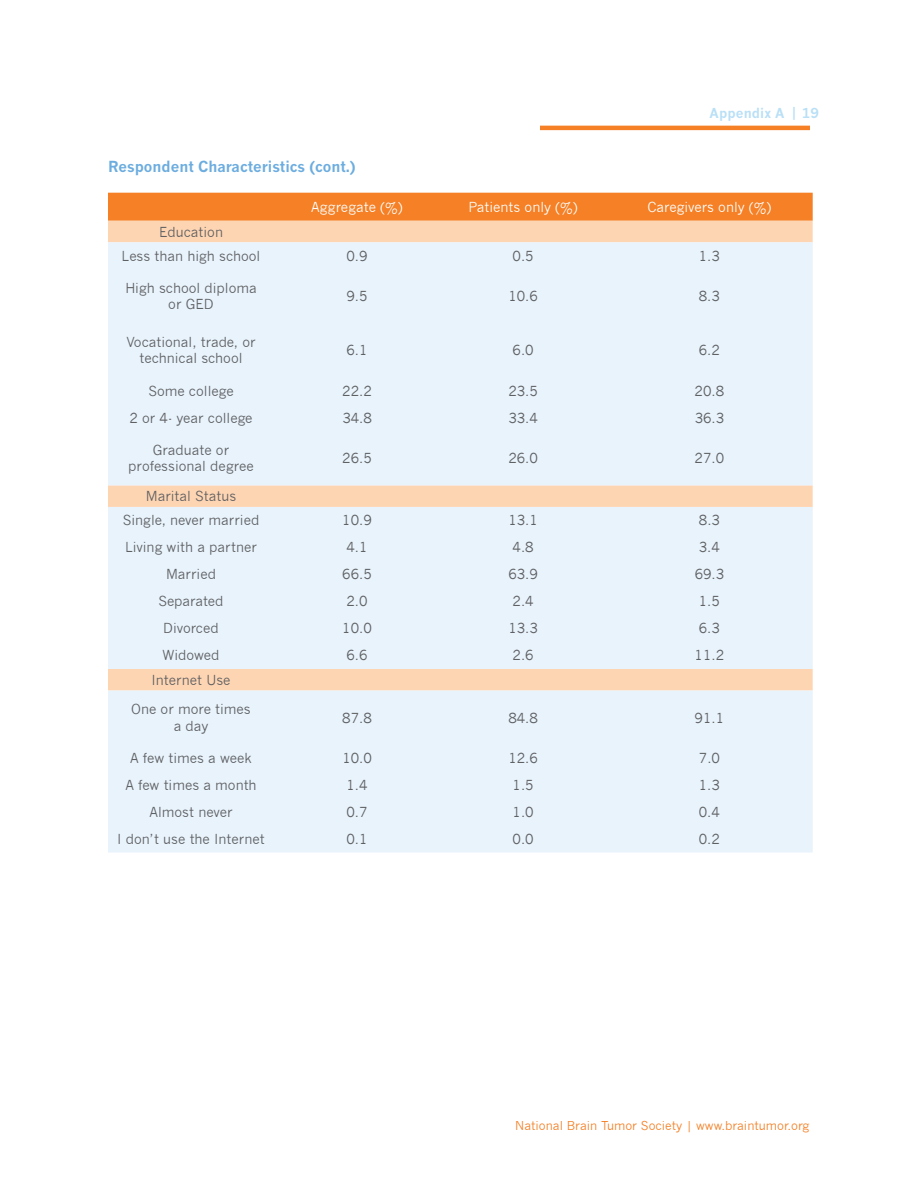
<style>
.page{position:relative;width:918px;height:1188px;background:#fff}
.page>*{position:absolute;margin:0;border:0;box-sizing:border-box;transform-origin:0 0}
.t1{font:700 15px "News Gothic MT Std";color:#6caddf}
.t2{font:13.5px/16.2px "News Gothic";color:#5f6062;text-align:center}
.t3{font:13.5px "News Gothic";color:#fff}
.t4{font:700 13.5px "News Gothic MT Std";letter-spacing:.01em;color:#b9e0f7}
.t5{font:12px "News Gothic";color:#f58025}
</style>
<div class="page">
<hr style="left:540px;top:126px;width:270px;height:4px;background:#f58025">
<div style="left:108px;top:193px;width:705px;height:28px;background:#f58025"></div>
<div style="left:108px;top:221px;width:705px;height:21px;background:#fed5b3"></div>
<svg style="left:108px;top:242px;width:705px;height:611px;background:#e9f0f6"></svg>
<p class="t1" style="left:108px;top:160px;width:249px">Respondent Characteristics (cont.)</p>
<p class="t4" style="left:710px;top:107px;width:111px">Appendix A | 19</p>
<p class="t2" style="left:122px;top:219px;width:140px;line-height:24.3px">Education<br>Less than high school</p>
<p class="t3" style="left:311px;top:198px;width:93px">Aggregate (%)</p>
<p class="t3" style="left:468px;top:198px;width:111px">Patients only (%)</p>
<p class="t3" style="left:647px;top:198px;width:126px">Caregivers only (%)</p>
<p class="t2" style="left:347px;top:248px;width:23px">0.9</p>
<p class="t2" style="left:513px;top:248px;width:23px">0.5</p>
<p class="t2" style="left:699px;top:248px;width:23px">1.3</p>
<p class="t2" style="left:125px;top:280px;width:133px">High school diploma or GED</p>
<p class="t2" style="left:347px;top:288px;width:23px">9.5</p>
<p class="t2" style="left:508px;top:288px;width:31px">10.6</p>
<p class="t2" style="left:699px;top:288px;width:23px">8.3</p>
<p class="t2" style="left:126px;top:334px;width:131px">Vocational, trade, or technical school</p>
<p class="t2" style="left:347px;top:342px;width:23px">6.1</p>
<p class="t2" style="left:513px;top:342px;width:23px">6.0</p>
<p class="t2" style="left:699px;top:342px;width:23px">6.2</p>
<p class="t2" style="left:148px;top:383px;width:87px">Some college</p>
<p class="t2" style="left:342px;top:383px;width:31px">22.2</p>
<p class="t2" style="left:508px;top:383px;width:31px">23.5</p>
<p class="t2" style="left:695px;top:383px;width:31px">20.8</p>
<p class="t2" style="left:129px;top:410px;width:125px">2 or 4- year college</p>
<p class="t2" style="left:342px;top:410px;width:31px">34.8</p>
<p class="t2" style="left:508px;top:410px;width:31px">33.4</p>
<p class="t2" style="left:695px;top:410px;width:31px">36.3</p>
<p class="t2" style="left:128px;top:442px;width:127px">Graduate or professional degree</p>
<p class="t2" style="left:342px;top:450px;width:31px">26.5</p>
<p class="t2" style="left:508px;top:450px;width:31px">26.0</p>
<p class="t2" style="left:695px;top:450px;width:31px">27.0</p>
<p class="t2" style="left:123px;top:484px;width:138px;line-height:24.3px">Marital Status<br>Single, never married</p>
<p class="t2" style="left:342px;top:512px;width:31px">10.9</p>
<p class="t2" style="left:508px;top:512px;width:31px">13.1</p>
<p class="t2" style="left:699px;top:512px;width:23px">8.3</p>
<p class="t2" style="left:125px;top:539px;width:134px">Living with a partner</p>
<p class="t2" style="left:347px;top:539px;width:23px">4.1</p>
<p class="t2" style="left:513px;top:539px;width:23px">4.8</p>
<p class="t2" style="left:699px;top:539px;width:23px">3.4</p>
<p class="t2" style="left:166px;top:566px;width:52px">Married</p>
<p class="t2" style="left:342px;top:566px;width:31px">66.5</p>
<p class="t2" style="left:508px;top:566px;width:31px">63.9</p>
<p class="t2" style="left:695px;top:566px;width:31px">69.3</p>
<p class="t2" style="left:158px;top:593px;width:67px">Separated</p>
<p class="t2" style="left:347px;top:593px;width:23px">2.0</p>
<p class="t2" style="left:513px;top:593px;width:23px">2.4</p>
<p class="t2" style="left:699px;top:593px;width:23px">1.5</p>
<p class="t2" style="left:163px;top:620px;width:57px">Divorced</p>
<p class="t2" style="left:342px;top:620px;width:31px">10.0</p>
<p class="t2" style="left:508px;top:620px;width:31px">13.3</p>
<p class="t2" style="left:699px;top:620px;width:23px">6.3</p>
<p class="t2" style="left:163px;top:647px;width:58px">Widowed</p>
<p class="t2" style="left:347px;top:647px;width:23px">6.6</p>
<p class="t2" style="left:513px;top:647px;width:23px">2.6</p>
<p class="t2" style="left:695px;top:647px;width:31px">11.2</p>
<p class="t2" style="left:131px;top:665px;width:121px;line-height:29.7px">Internet Use<br>One or more times</p>
<p class="t2" style="left:174px;top:717px;width:36px">a day</p>
<p class="t2" style="left:342px;top:709px;width:31px">87.8</p>
<p class="t2" style="left:508px;top:709px;width:31px">84.8</p>
<p class="t2" style="left:695px;top:709px;width:31px">91.1</p>
<p class="t2" style="left:130px;top:750px;width:123px">A few times a week</p>
<p class="t2" style="left:342px;top:750px;width:31px">10.0</p>
<p class="t2" style="left:508px;top:750px;width:31px">12.6</p>
<p class="t2" style="left:699px;top:750px;width:23px">7.0</p>
<p class="t2" style="left:125px;top:777px;width:133px">A few times a month</p>
<p class="t2" style="left:347px;top:777px;width:23px">1.4</p>
<p class="t2" style="left:513px;top:777px;width:23px">1.5</p>
<p class="t2" style="left:699px;top:777px;width:23px">1.3</p>
<p class="t2" style="left:150px;top:804px;width:84px">Almost never</p>
<p class="t2" style="left:347px;top:804px;width:23px">0.7</p>
<p class="t2" style="left:513px;top:804px;width:23px">1.0</p>
<p class="t2" style="left:699px;top:804px;width:23px">0.4</p>
<p class="t2" style="left:117px;top:831px;width:149px">I don’t use the Internet</p>
<p class="t2" style="left:347px;top:831px;width:23px">0.1</p>
<p class="t2" style="left:513px;top:831px;width:23px">0.0</p>
<p class="t2" style="left:699px;top:831px;width:23px">0.2</p>
<p class="t5" style="left:515px;top:1118px;width:296px">National Brain Tumor Society | www.braintumor.org</p>
</div>
